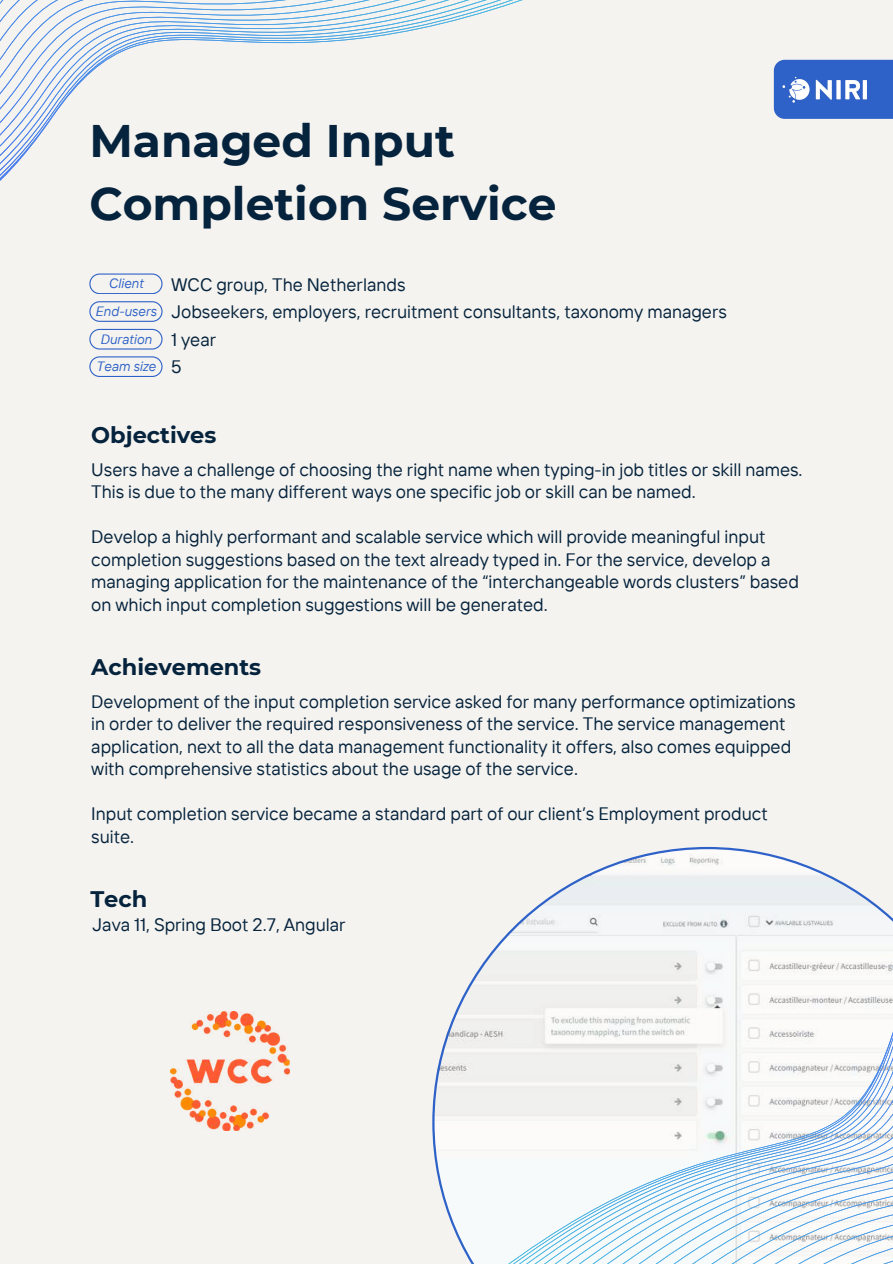
<style>
.page{position:relative;width:893px;height:1264px;background:#fff}
.page>*{position:absolute;margin:0;border:0;box-sizing:border-box;transform-origin:0 0}
.t1{font:700 45.6px/63.3px "Montserrat";color:#05233d}
.t2{font:700 22.5px "Montserrat";color:#05233d}
.t3{font:18px/22.5px "TT Interphases";color:#05233d}
.t4{font:italic 13.5px "TT Interphases";color:#2e62c8}
</style>
<div class="page">
<div style="left:0;top:0;width:892px;height:1263px;background:#f5f3ef"></div>
<div style="left:773px;top:60px;width:119px;height:59px;background:#2e62c8"></div>
<img style="left:782px;top:76px;width:85px;height:27px">
<svg style="left:0;top:0;width:782px;height:377px"></svg>
<svg style="left:432px;top:846px;width:460px;height:417px"></svg>
<svg style="left:89px;top:273px;width:73px;height:21px"></svg>
<svg style="left:89px;top:356px;width:73px;height:20px"></svg>
<svg style="left:89px;top:329px;width:73px;height:20px"></svg>
<svg style="left:89px;top:301px;width:73px;height:20px"></svg>
<img style="left:170px;top:1011px;width:120px;height:119px">
<h1 class="t1" style="left:89px;top:109px;width:468px">Managed Input<br>Completion Service</h1>
<p class="t4" style="left:108px;top:275px;width:37px">Client</p>
<p class="t3" style="left:171px;top:272px;width:236px">WCC group, The Netherlands</p>
<p class="t4" style="left:95px;top:302px;width:63px">End-users</p>
<p class="t3" style="left:171px;top:300px;width:557px">Jobseekers, employers, recruitment consultants, taxonomy managers</p>
<p class="t4" style="left:100px;top:330px;width:53px">Duration</p>
<p class="t3" style="left:171px;top:328px;width:47px">1 year</p>
<p class="t4" style="left:96px;top:358px;width:61px">Team size</p>
<p class="t3" style="left:171px;top:355px;width:12px">5</p>
<p class="t2" style="left:91px;top:421px;width:127px">Objectives</p>
<p class="t3" style="left:91px;top:457px;width:712px">Users have a challenge of choosing the right name when typing-in job titles or skill names.<br>This is due to the many different ways one specific job or skill can be named.</p>
<p class="t3" style="left:91px;top:525px;width:709px">Develop a highly performant and scalable service which will provide meaningful input completion suggestions based on the text already typed in. For the service, develop a managing application for the maintenance of the “interchangeable words clusters” based on which input completion suggestions will be generated.</p>
<p class="t2" style="left:91px;top:653px;width:171px">Achievements</p>
<p class="t3" style="left:91px;top:689px;width:705px">Development of the input completion service asked for many performance optimizations in order to deliver the required responsiveness of the service. The service management application, next to all the data management functionality it offers, also comes equipped with comprehensive statistics about the usage of the service.</p>
<p class="t3" style="left:91px;top:802px;width:678px">Input completion service became a standard part of our client’s Employment product suite.</p>
<p class="t2" style="left:90px;top:885px;width:58px">Tech</p>
<p class="t3" style="left:92px;top:913px;width:255px">Java 11, Spring Boot 2.7, Angular</p>
</div>
